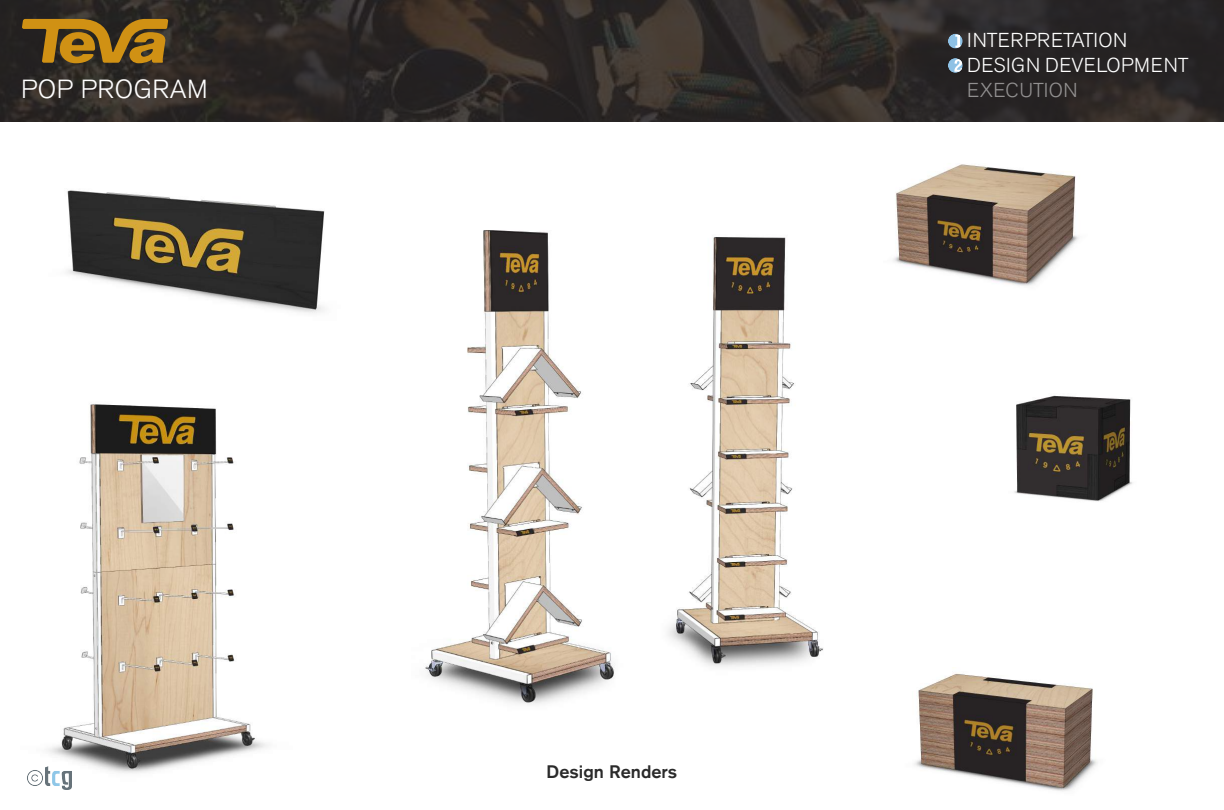
<style>
.page{position:relative;width:1224px;height:810px;background:#fff}
.page>*{position:absolute;margin:0;border:0;box-sizing:border-box;transform-origin:0 0}
.t1{font:300 26px "Akzidenz Grotesk BE";letter-spacing:.02em;color:#fff}
.t2{font:300 20px/25px "Akzidenz Grotesk BE";letter-spacing:.02em;color:#fff}
.t3{font:300 20px "Akzidenz Grotesk BE";letter-spacing:.02em;color:rgb(255 255 255/.5)}
.t4{font:500 18px "Akzidenz Grotesk BE";color:#2a2a2a}
</style>
<div class="page">
<img style="left:893px;top:164px;width:186px;height:122px">
<img style="left:425px;top:230px;width:398px;height:475px">
<img style="left:1014px;top:395px;width:118px;height:107px">
<img style="left:45px;top:404px;width:223px;height:381px">
<img style="left:67px;top:190px;width:258px;height:123px">
<img style="left:914px;top:673px;width:184px;height:118px">
<svg style="left:0;top:0;width:1224px;height:121px;background:#2e2927"></svg>
<div style="left:948px;top:34px;width:15px;height:15px;background:#8ec1e5;border-radius:50%"></div>
<svg style="left:955px;top:35px;width:7px;height:13px"></svg>
<div style="left:948px;top:58px;width:15px;height:15px;background:#8ec1e5;border-radius:50%"></div>
<svg style="left:954px;top:59px;width:8px;height:13px"></svg>
<div style="left:948px;top:83px;width:15px;height:15px;background:#252223;border-radius:50%"></div>
<svg style="left:22px;top:19px;width:146px;height:44px;background:#8b651a"></svg>
<img style="left:46px;top:766px;width:26px;height:24px">
<img style="left:27px;top:770px;width:16px;height:16px">
<h1 class="t1" style="left:21px;top:75px;width:188px">POP PROGRAM</h1>
<p class="t4" style="left:547px;top:761px;width:132px">Design Renders</p>
<p class="t2" style="left:967px;top:28px;width:223px">INTERPRETATION<br>DESIGN DEVELOPMENT</p>
<p class="t3" style="left:967px;top:79px;width:112px">EXECUTION</p>
</div>
